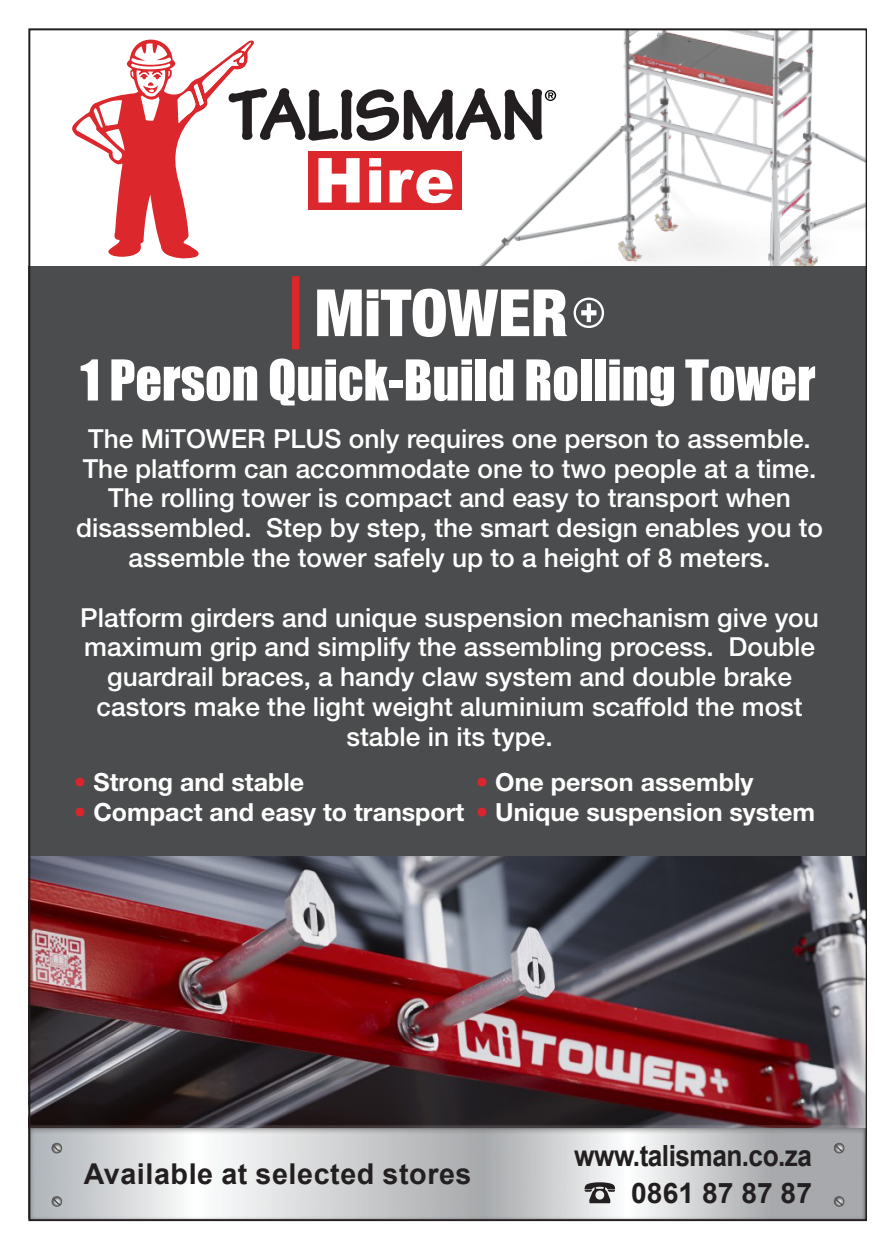
<style>
.page{position:relative;width:896px;height:1248px;background:#fff}
.page>*{position:absolute;margin:0;border:0;box-sizing:border-box;transform-origin:0 0}
.t1{font:52px "Impact";color:#fff}
.t2{font:700 29.2px "Arial";letter-spacing:-.02em;color:#231f20;scale:.9 1}
.t3{font:700 28.6px "Arial";letter-spacing:.02em;color:#231f20}
.t4{font:700 28.2px "Arial";color:#231f20}
.t5{font:500 26.2px/29.8px "Helvetica Neue LT Std";color:#fff;text-align:center}
.t6{font:700 25px "Helvetica Neue LT Std";color:#fff}
.s1{color:#da252e}
</style>
<div class="page">
<img style="left:479px;top:31px;width:385px;height:235px">
<div style="left:28px;top:266px;width:839px;height:953px;background:#4b4c4d"></div>
<svg style="left:72px;top:31px;width:484px;height:228px"></svg>
<img style="left:31px;top:856px;width:833px;height:258px">
<div style="left:292px;top:276px;width:7px;height:73px;background:#dc272d"></div>
<svg style="left:581px;top:303px;width:15px;height:19px"></svg>
<div style="left:573px;top:297px;width:31px;height:31px;border:2px solid #fff;border-radius:50%"></div>
<svg style="left:317px;top:288px;width:250px;height:49px"></svg>
<div style="left:13px;top:1114px;width:868px;height:122px;background:#231f20;opacity:.93"></div>
<div style="left:25px;top:1126px;width:847px;height:100px;background:#231f20;opacity:.42"></div>
<svg style="left:834px;top:1143px;width:10px;height:9px"></svg>
<svg style="left:52px;top:1143px;width:10px;height:9px"></svg>
<svg style="left:834px;top:1196px;width:10px;height:10px"></svg>
<svg style="left:52px;top:1196px;width:10px;height:10px"></svg>
<svg style="left:584px;top:1182px;width:31px;height:21px"></svg>
<div style="left:0;top:1219px;width:896px;height:28px;background:#fff"></div>
<div style="left:868px;top:0;width:28px;height:1247px;background:#fff"></div>
<p class="t1" style="left:80px;top:340px;width:737px">1 Person Quick-Build Rolling Tower</p>
<p class="t5" style="left:76px;top:423px;width:748px">The MiTOWER PLUS only requires one person to assemble.<br>The platform can accommodate one to two people at a time.<br>The rolling tower is compact and easy to transport when disassembled. Step by step, the smart design enables you to assemble the tower safely up to a height of 8 meters.</p>
<p class="t5" style="left:80px;top:602px;width:740px">Platform girders and unique suspension mechanism give you maximum grip and simplify the assembling process. Double guardrail braces, a handy claw system and double brake castors make the light weight aluminium scaffold the most stable in its type.</p>
<p class="t6" style="left:74px;top:766px;width:232px"><span class="s1">•</span> Strong and stable</p>
<p class="t6" style="left:74px;top:796px;width:392px"><span class="s1">•</span> Compact and easy to transport</p>
<p class="t6" style="left:476px;top:766px;width:279px"><span class="s1">•</span> One person assembly</p>
<p class="t6" style="left:476px;top:796px;width:341px"><span class="s1">•</span> Unique suspension system</p>
<p class="t3" style="left:84px;top:1154px;width:389px">Available at selected stores</p>
<p class="t2" style="left:574px;top:1135px;width:266px">www.talisman.co.za</p>
<p class="t4" style="left:631px;top:1173px;width:182px">0861 87 87 87</p>
</div>
